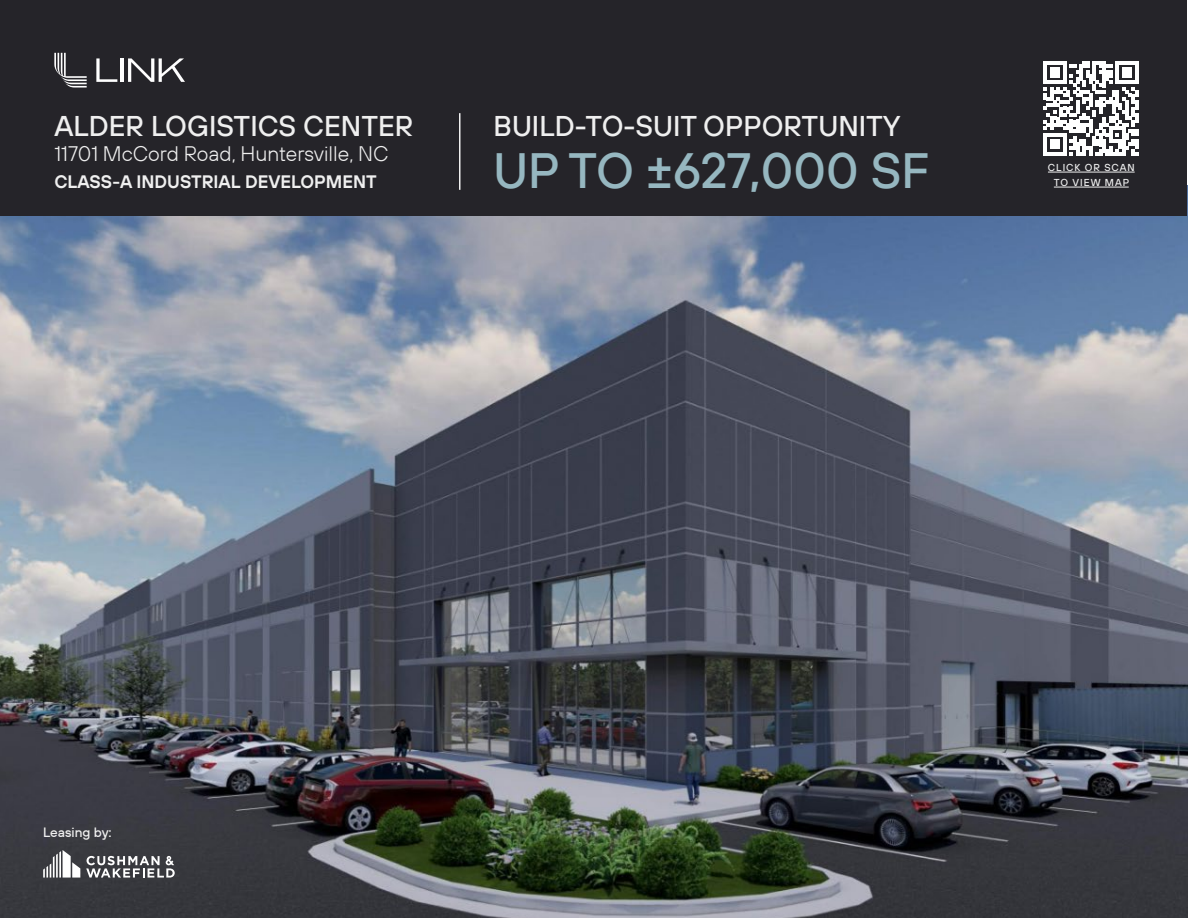
<style>
.page{position:relative;width:1188px;height:918px;background:#fff}
.page>*{position:absolute;margin:0;border:0;box-sizing:border-box;transform-origin:0 0}
.t1{font:500 49.5px "TT Hoves";color:#96b7c0}
.t2{font:500 28.5px "TT Hoves";color:#efefef}
.t3{font:300 21px "TT Hoves";color:#efefef}
.t4{font:600 18px "TT Hoves";color:#efefef}
.t5{font:500 13.5px "TT Hoves";color:#efefef}
.t6{font:500 10.05px/15px "TT Hoves";letter-spacing:.1em;color:#efefef;text-align:center}
</style>
<div class="page">
<img style="left:0;top:185px;width:1188px;height:733px">
<div style="left:1px;top:0;width:1186px;height:215px;background:#252429"></div>
<svg style="left:96px;top:58px;width:21px;height:24px"></svg>
<hr style="left:121px;top:58px;width:3px;height:24px;background:#fff">
<svg style="left:128px;top:58px;width:57px;height:24px"></svg>
<svg style="left:54px;top:53px;width:33px;height:35px"></svg>
<hr style="left:459px;top:113px;width:1px;height:77px;background:#efefef">
<svg style="left:43px;top:850px;width:37px;height:28px"></svg>
<svg style="left:86px;top:856px;width:89px;height:22px"></svg>
<hr style="left:1048px;top:172px;width:87px;height:1px;background:#efefef">
<hr style="left:1054px;top:187px;width:75px;height:1px;background:#efefef">
<svg style="left:1043px;top:61px;width:95px;height:95px"></svg>
<p class="t2" style="left:54px;top:108px;width:361px">ALDER LOGISTICS CENTER</p>
<p class="t3" style="left:54px;top:141px;width:336px">11701 McCord Road, Huntersville, NC</p>
<p class="t4" style="left:54px;top:170px;width:324px">CLASS-A INDUSTRIAL DEVELOPMENT</p>
<p class="t2" style="left:494px;top:108px;width:408px">BUILD-TO-SUIT OPPORTUNITY</p>
<h1 class="t1" style="left:494px;top:139px;width:438px">UP TO ±627,000 SF</h1>
<p class="t6" style="left:1048px;top:160px;width:88px">CLICK OR SCAN<br>TO VIEW MAP</p>
<p class="t5" style="left:43px;top:824px;width:70px">Leasing by:</p>
</div>
